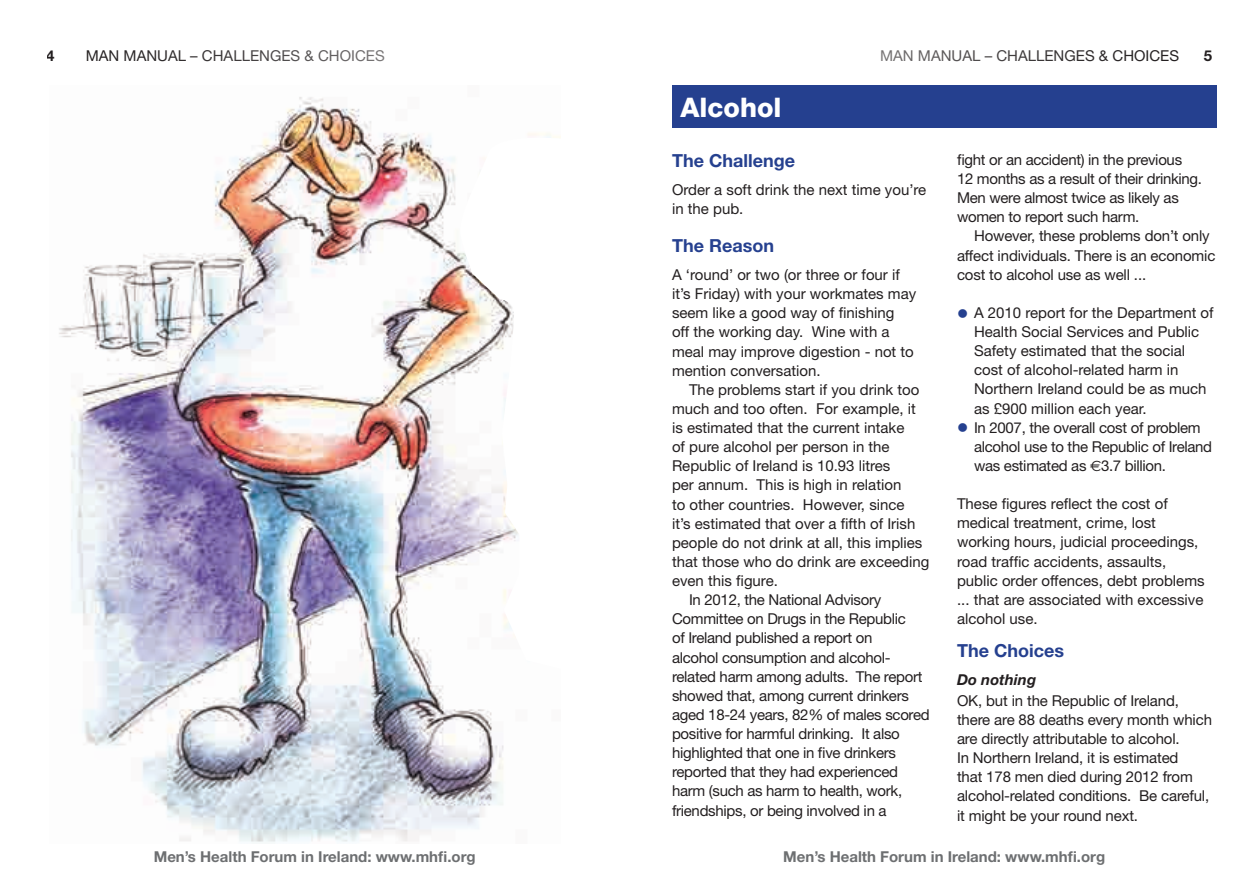
<style>
.page{position:relative;width:1259px;height:893px;background:#fff}
.page>*{position:absolute;margin:0;border:0;box-sizing:border-box;transform-origin:0 0}
.t1{font:800 27px "Helvetica Neue";color:#fff}
.t2{font:700 18px "Helvetica Neue";color:#25408f}
.t3{font:15px/19.2px "Helvetica Neue";letter-spacing:-.01em;color:#231f20}
.t4{font:700 15px "Helvetica Neue";color:#6d6f71}
.t5{font:italic 700 15px "Helvetica Neue";color:#231f20}
.t6{font:700 15px "Helvetica Neue";color:#231f20}
.s1{color:#25408f}
.s2{font-family:"Euro Sans"}
</style>
<div class="page">
<div style="left:672px;top:85px;width:544px;height:43px;background:#25408f"></div>
<img style="left:59px;top:97px;width:445px;height:745px">
<svg style="left:457px;top:130px;width:104px;height:542px"></svg>
<p class="t6" style="left:47px;top:47px;width:10px">4</p>
<p class="t3" style="left:86px;top:46px;width:300px">MAN MANUAL – CHALLENGES &amp; CHOICES</p>
<p class="t3" style="left:880px;top:46px;width:300px">MAN MANUAL – CHALLENGES &amp; CHOICES</p>
<p class="t6" style="left:1203px;top:47px;width:10px">5</p>
<h1 class="t1" style="left:680px;top:91px;width:103px">Alcohol</h1>
<p class="t2" style="left:672px;top:150px;width:124px">The Challenge</p>
<p class="t3" style="left:672px;top:180px;width:256px">Order a soft drink the next time you’re in the pub.</p>
<p class="t2" style="left:672px;top:234px;width:104px">The Reason</p>
<p class="t3" style="left:672px;top:265px;width:246px">A ‘round’ or two (or three or four if it’s Friday) with your workmates may seem like a good way of finishing<br>off the working day. Wine with a meal may improve digestion - not to mention conversation.</p>
<p class="t3" style="left:689px;top:380px;width:232px">The problems start if you drink too</p>
<p class="t3" style="left:672px;top:399px;width:245px">much and too often. For example, it</p>
<p class="t3" style="left:672px;top:418px;width:234px">is estimated that the current intake</p>
<p class="t3" style="left:672px;top:437px;width:219px">of pure alcohol per person in the</p>
<p class="t3" style="left:672px;top:456px;width:220px">Republic of Ireland is 10.93 litres</p>
<p class="t3" style="left:672px;top:475px;width:231px">per annum. This is high in relation</p>
<p class="t3" style="left:672px;top:494px;width:234px">to other countries. However, since</p>
<p class="t3" style="left:672px;top:513px;width:245px">it’s estimated that over a fifth of Irish</p>
<p class="t3" style="left:672px;top:533px;width:252px">people do not drink at all, this implies</p>
<p class="t3" style="left:672px;top:552px;width:259px">that those who do drink are exceeding</p>
<p class="t3" style="left:672px;top:571px;width:105px">even this figure.</p>
<p class="t3" style="left:689px;top:590px;width:194px">In 2012, the National Advisory</p>
<p class="t3" style="left:672px;top:609px;width:235px">Committee on Drugs in the Republic</p>
<p class="t3" style="left:672px;top:628px;width:202px">of Ireland published a report on</p>
<p class="t3" style="left:672px;top:647px;width:220px">alcohol consumption and alcohol-</p>
<p class="t3" style="left:672px;top:666px;width:252px">related harm among adults. The report</p>
<p class="t3" style="left:672px;top:686px;width:238px">showed that, among current drinkers</p>
<p class="t3" style="left:672px;top:705px;width:259px">aged 18-24 years, 82% of males scored</p>
<p class="t3" style="left:672px;top:724px;width:229px">positive for harmful drinking. It also</p>
<p class="t3" style="left:672px;top:743px;width:225px">highlighted that one in five drinkers</p>
<p class="t3" style="left:672px;top:762px;width:227px">reported that they had experienced</p>
<p class="t3" style="left:672px;top:781px;width:232px">harm (such as harm to health, work,</p>
<p class="t3" style="left:672px;top:800px;width:216px">friendships, or being involved in a</p>
<p class="t3" style="left:957px;top:150px;width:244px">fight or an accident) in the previous 12 months as a result of their drinking.<br>Men were almost twice as likely as women to report such harm.</p>
<p class="t3" style="left:957px;top:226px;width:260px;text-indent:17px">However, these problems don’t only affect individuals. There is an economic cost to alcohol use as well ...</p>
<p class="t3" style="left:974px;top:303px;width:241px;text-indent:-17px"><span class="s1">●</span> A 2010 report for the Department of<br>Health Social Services and Public<br>Safety estimated that the social cost of alcohol-related harm in<br>Northern Ireland could be as much as £900 million each year.</p>
<p class="t3" style="left:974px;top:418px;width:240px;text-indent:-17px"><span class="s1">●</span> In 2007, the overall cost of problem alcohol use to the Republic of Ireland was estimated as <span class="s2">€</span>3. 7 billion.</p>
<p class="t3" style="left:957px;top:494px;width:249px">These figures reflect the cost of medical treatment, crime, lost working hours, judicial proceedings, road traffic accidents, assaults, public order offences, debt problems ... that are associated with excessive alcohol use.</p>
<p class="t2" style="left:957px;top:639px;width:108px">The Choices</p>
<p class="t5" style="left:957px;top:670px;width:81px">Do nothing</p>
<p class="t3" style="left:957px;top:691px;width:256px">OK, but in the Republic of Ireland, there are 88 deaths every month which are directly attributable to alcohol.<br>In Northern Ireland, it is estimated<br>that 178 men died during 2012 from alcohol-related conditions. Be careful, it might be your round next.</p>
<p class="t4" style="left:154px;top:847px;width:323px">Men’s Health Forum in Ireland: www.mhfi.org</p>
<p class="t4" style="left:783px;top:847px;width:323px">Men’s Health Forum in Ireland: www.mhfi.org</p>
</div>
